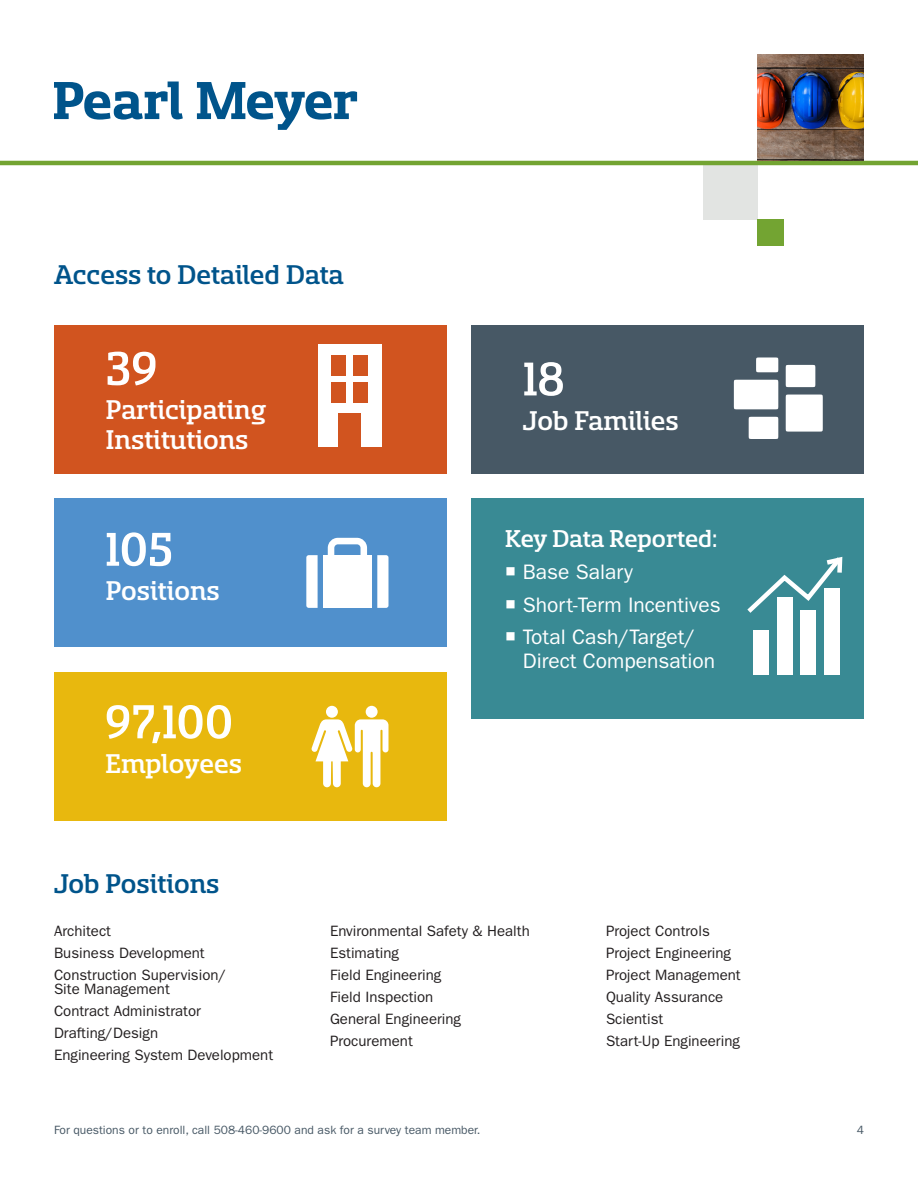
<style>
.page{position:relative;width:918px;height:1188px;background:#fff}
.page>*{position:absolute;margin:0;border:0;box-sizing:border-box;transform-origin:0 0}
.t1{font:500 52.5px "Sancoale Slab Norm";color:#fff}
.t2{font:500 30px/30px "Sancoale Slab Norm";color:#fff}
.t3{font:500 30px "Sancoale Slab Norm";color:#00548b}
.t4{font:500 27px "Sancoale Slab Norm";color:#fff}
.t5{font:21px/24px "ITC Franklin Gothic Std";color:#fff}
.t6{font:15px/13.5px "ITC Franklin Gothic Std";color:#231f20}
.t7{font:12px "ITC Franklin Gothic Std";color:#475865}
</style>
<div class="page">
<div style="left:703px;top:165px;width:54px;height:54px;background:#e2e4e2"></div>
<div style="left:757px;top:219px;width:27px;height:27px;background:#73a432"></div>
<svg style="left:54px;top:82px;width:129px;height:38px"></svg>
<svg style="left:197px;top:82px;width:160px;height:48px"></svg>
<hr style="left:0;top:161px;width:918px;height:4px;background:#73a432">
<img style="left:757px;top:55px;width:107px;height:106px">
<div style="left:54px;top:325px;width:392px;height:148px;background:#d1541f"></div>
<div style="left:472px;top:325px;width:392px;height:148px;background:#475865"></div>
<div style="left:54px;top:499px;width:392px;height:148px;background:#5090cc"></div>
<div style="left:54px;top:672px;width:392px;height:149px;background:#e8b80e"></div>
<div style="left:472px;top:498px;width:392px;height:221px;background:#398a94"></div>
<div style="left:366px;top:706px;width:12px;height:12px;background:#fff;border-radius:50%"></div>
<div style="left:326px;top:706px;width:12px;height:12px;background:#fff;border-radius:50%"></div>
<svg style="left:311px;top:719px;width:78px;height:68px"></svg>
<svg style="left:306px;top:555px;width:12px;height:53px"></svg>
<div style="left:323px;top:555px;width:49px;height:53px;background:#fff"></div>
<svg style="left:377px;top:555px;width:12px;height:53px"></svg>
<svg style="left:328px;top:538px;width:39px;height:17px"></svg>
<div style="left:753px;top:630px;width:16px;height:44px;background:#fff"></div>
<div style="left:777px;top:597px;width:15px;height:77px;background:#fff"></div>
<div style="left:800px;top:610px;width:16px;height:64px;background:#fff"></div>
<div style="left:824px;top:588px;width:16px;height:86px;background:#fff"></div>
<svg style="left:747px;top:556px;width:96px;height:62px"></svg>
<div style="left:318px;top:344px;width:64px;height:103px;background:#fff"></div>
<div style="left:354px;top:356px;width:14px;height:20px;background:#d1541f"></div>
<div style="left:331px;top:382px;width:15px;height:21px;background:#d1541f"></div>
<div style="left:354px;top:382px;width:14px;height:21px;background:#d1541f"></div>
<div style="left:339px;top:413px;width:22px;height:34px;background:#d1541f"></div>
<div style="left:331px;top:356px;width:15px;height:20px;background:#d1541f"></div>
<svg style="left:734px;top:357px;width:89px;height:82px"></svg>
<p class="t3" style="left:54px;top:260px;width:291px">Access to Detailed Data</p>
<p class="t1" style="left:105px;top:343px;width:54px">39</p>
<p class="t1" style="left:523px;top:353px;width:43px">18</p>
<p class="t2" style="left:105px;top:395px;width:162px">Participating<br>Institutions</p>
<p class="t2" style="left:523px;top:406px;width:157px">Job Families</p>
<p class="t1" style="left:105px;top:524px;width:69px">105</p>
<p class="t2" style="left:105px;top:576px;width:116px">Positions</p>
<p class="t1" style="left:105px;top:696px;width:130px">97,100</p>
<p class="t2" style="left:105px;top:749px;width:138px">Employees</p>
<p class="t3" style="left:54px;top:869px;width:167px">Job Positions</p>
<p class="t6" style="left:54px;top:925px;width:58px">Architect</p>
<p class="t6" style="left:54px;top:947px;width:152px">Business Development</p>
<p class="t6" style="left:54px;top:969px;width:174px">Construction Supervision/<br>Site Management</p>
<p class="t6" style="left:54px;top:1004px;width:148px">Contract Administrator</p>
<p class="t6" style="left:54px;top:1026px;width:106px">Drafting/Design</p>
<p class="t6" style="left:54px;top:1048px;width:221px">Engineering System Development</p>
<p class="t4" style="left:505px;top:525px;width:214px">Key Data Reported:</p>
<p class="t5" style="left:523px;top:560px;width:112px">Base Salary</p>
<p class="t5" style="left:523px;top:593px;width:199px">Short-Term Incentives</p>
<p class="t5" style="left:523px;top:625px;width:194px">Total Cash/Target/<br>Direct Compensation</p>
<p class="t6" style="left:330px;top:925px;width:201px">Environmental Safety &amp; Health</p>
<p class="t6" style="left:330px;top:947px;width:70px">Estimating</p>
<p class="t6" style="left:330px;top:969px;width:113px">Field Engineering</p>
<p class="t6" style="left:330px;top:991px;width:105px">Field Inspection</p>
<p class="t6" style="left:330px;top:1013px;width:133px">General Engineering</p>
<p class="t6" style="left:330px;top:1035px;width:84px">Procurement</p>
<p class="t6" style="left:606px;top:925px;width:105px">Project Controls</p>
<p class="t6" style="left:606px;top:947px;width:127px">Project Engineering</p>
<p class="t6" style="left:606px;top:969px;width:136px">Project Management</p>
<p class="t6" style="left:606px;top:991px;width:119px">Quality Assurance</p>
<p class="t6" style="left:606px;top:1013px;width:59px">Scientist</p>
<p class="t6" style="left:606px;top:1035px;width:135px">Start-Up Engineering</p>
<p class="t7" style="left:54px;top:1123px;width:428px">For questions or to enroll, call 508-460-9600 and ask for a survey team member.</p>
<p class="t7" style="left:857px;top:1123px;width:9px">4</p>
</div>
